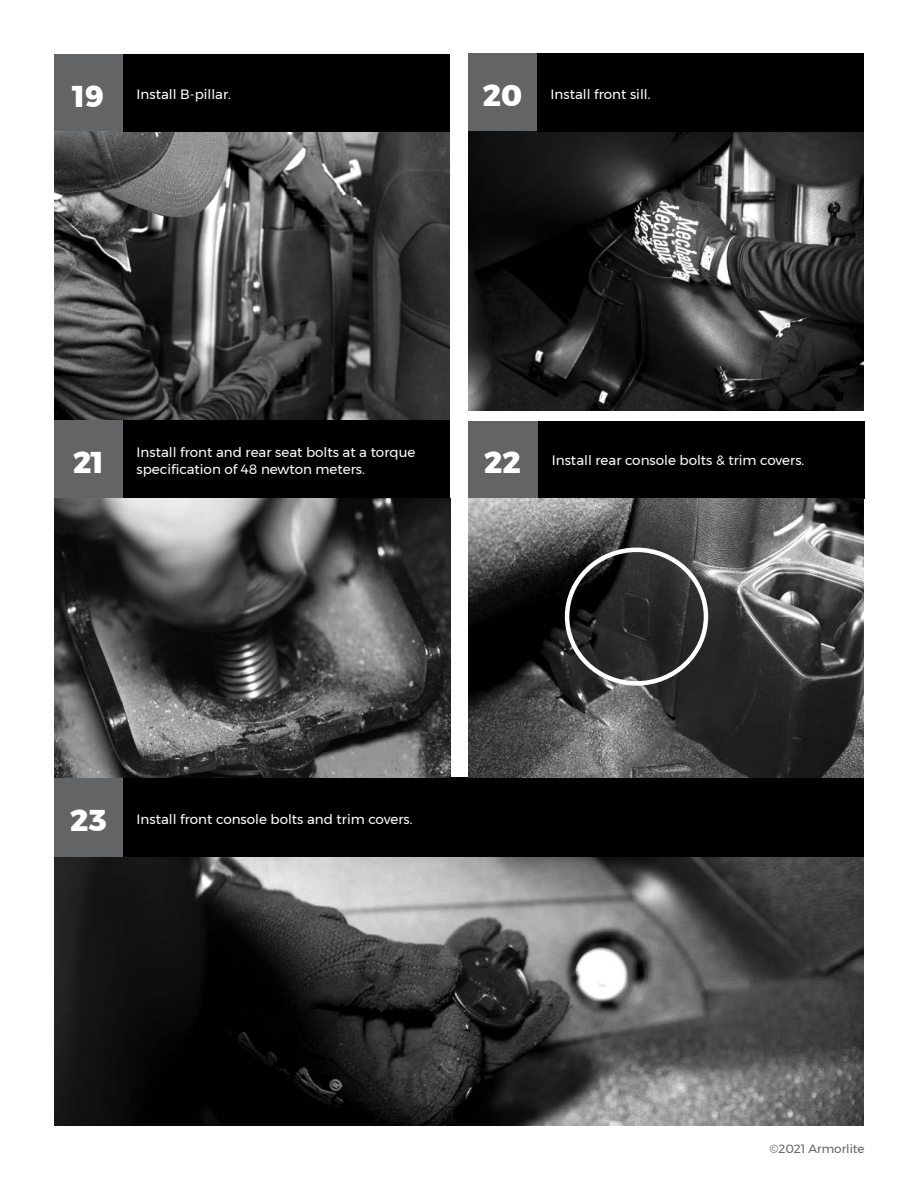
<style>
.page{position:relative;width:918px;height:1188px;background:#fff}
.page>*{position:absolute;margin:0;border:0;box-sizing:border-box;transform-origin:0 0}
.t1{font:800 30px "Montserrat";color:#fff}
.t2{font:13.5px/16.5px "Montserrat";color:#fff}
.t3{font:12px "Montserrat";color:#636466}
</style>
<div class="page">
<img style="left:54px;top:857px;width:810px;height:268px">
<div style="left:54px;top:778px;width:69px;height:79px;background:#636466"></div>
<div style="left:123px;top:778px;width:741px;height:79px;background:#000"></div>
<div style="left:468px;top:53px;width:69px;height:79px;background:#636466"></div>
<img style="left:468px;top:132px;width:396px;height:278px">
<div style="left:537px;top:53px;width:326px;height:79px;background:#000"></div>
<div style="left:54px;top:54px;width:69px;height:99px;background:#636466"></div>
<img style="left:54px;top:132px;width:396px;height:288px">
<div style="left:123px;top:54px;width:327px;height:78px;background:#000"></div>
<div style="left:54px;top:420px;width:69px;height:99px;background:#636466"></div>
<div style="left:123px;top:420px;width:327px;height:78px;background:#000"></div>
<img style="left:54px;top:498px;width:396px;height:280px">
<div style="left:538px;top:421px;width:327px;height:78px;background:#000"></div>
<div style="left:469px;top:421px;width:69px;height:78px;background:#636466"></div>
<img style="left:469px;top:499px;width:395px;height:279px">
<div style="left:565px;top:548px;width:143px;height:138px;border:4px solid #fff;border-radius:50%"></div>
<h1 class="t1" style="left:73px;top:72px;width:33px">19</h1>
<p class="t2" style="left:137px;top:86px;width:96px">Install B-pillar.</p>
<h1 class="t1" style="left:483px;top:71px;width:41px">20</h1>
<p class="t2" style="left:551px;top:86px;width:101px">Install front sill.</p>
<h1 class="t1" style="left:73px;top:438px;width:32px">21</h1>
<p class="t2" style="left:137px;top:444px;width:280px">Install front and rear seat bolts at a torque specification of 48 newton meters.</p>
<h1 class="t1" style="left:484px;top:438px;width:38px">22</h1>
<p class="t2" style="left:552px;top:452px;width:254px">Install rear console bolts &amp; trim covers.</p>
<h1 class="t1" style="left:70px;top:796px;width:38px">23</h1>
<p class="t2" style="left:137px;top:811px;width:277px">Install front console bolts and trim covers.</p>
<p class="t3" style="left:769px;top:1139px;width:97px">©2021 Armorlite</p>
</div>
